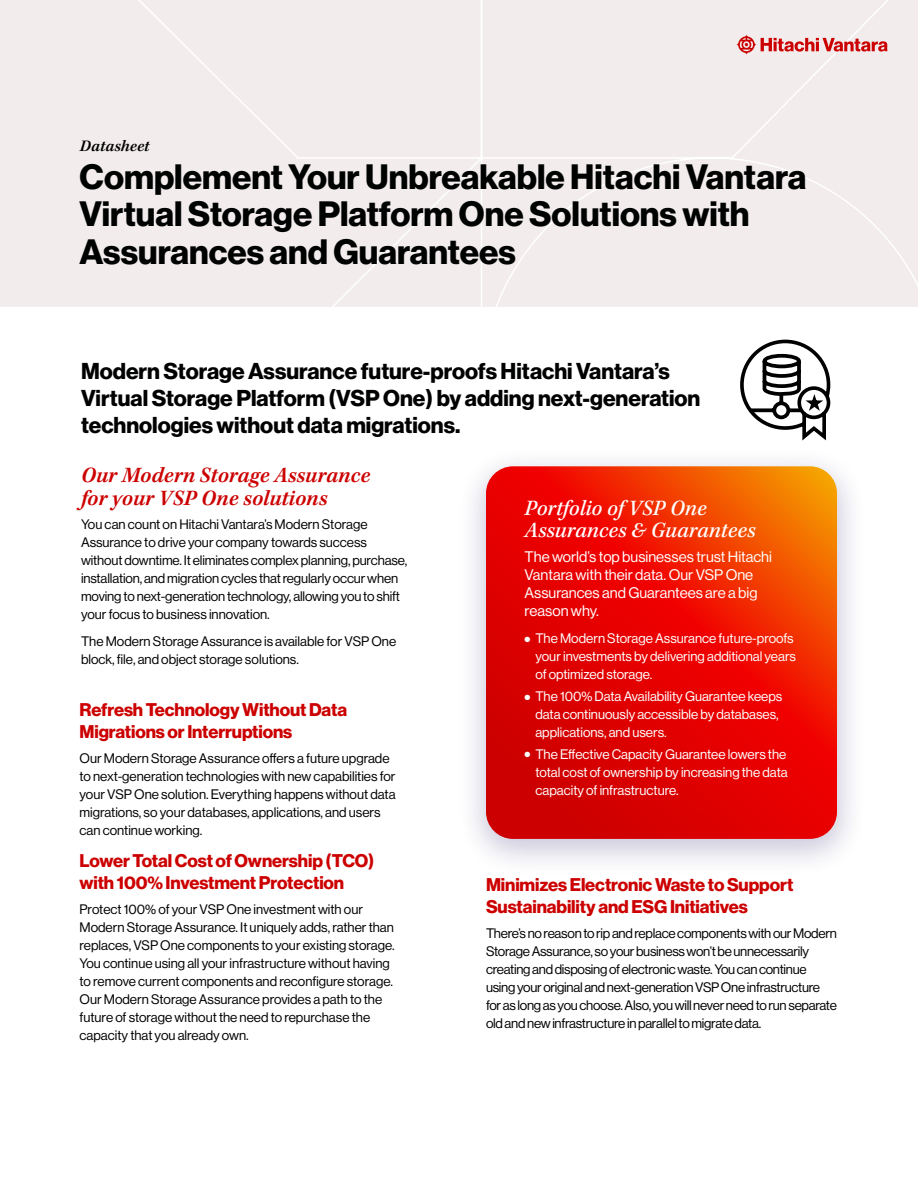
<style>
.page{position:relative;width:918px;height:1188px;background:#fff}
.page>*{position:absolute;margin:0;border:0;box-sizing:border-box;transform-origin:0 0}
.t1{font:34.5px/37.5px "N Haas Grotesk DS Pro 75 Bd";color:#000101}
.t2{font:22.5px/27px "N Haas Grotesk DS Pro 75 Bd";color:#000101}
.t3{font:italic 600 22.5px/22.5px "Kepler Std";color:#c00}
.t4{font:italic 500 22.5px/22.5px "Kepler Std";color:#fff}
.t5{font:18px/22.5px "N Haas Grotesk DS Pro 75 Bd";letter-spacing:-.005em;color:#c00}
.t6{font:italic 600 16.5px "Kepler Std";color:#000}
.t7{font:15px/18px "N Haas Grotesk DS Pro 55 Rg";color:#fff}
.t8{font:13.5px/18px "N Haas Grotesk DS Pro 55 Rg";letter-spacing:-.005em;color:#000101}
.t9{font:13.5px/18px "N Haas Grotesk DS Pro 55 Rg";color:#fff}
</style>
<div class="page">
<div style="left:17px;top:0;width:901px;height:307px;background:#f2ecec"></div>
<svg style="left:736px;top:35px;width:152px;height:20px;background:#e59e9e"></svg>
<div style="left:456px;top:445px;width:411px;height:432px;background:#1d1463;opacity:.24"></div>
<svg style="left:486px;top:466px;width:351px;height:373px;background:#e61501"></svg>
<svg style="left:740px;top:339px;width:91px;height:102px"></svg>
<p class="t6" style="left:80px;top:136px;width:71px">Datasheet</p>
<h1 class="t1" style="left:80px;top:158px;width:728px">Complement Your Unbreakable Hitachi Vantara<br>Virtual Storage Platform One Solutions with<br>Assurances and Guarantees</h1>
<h2 class="t2" style="left:81px;top:358px;width:621px">Modern Storage Assurance future-proofs Hitachi Vantara’s<br>Virtual Storage Platform (VSP One) by adding next-generation technologies without data migrations.</h2>
<h2 class="t3" style="left:81px;top:465px;width:291px">Our Modern Storage Assurance for your VSP One solutions</h2>
<p class="t8" style="left:81px;top:516px;width:328px">You can count on Hitachi Vantara’s Modern Storage Assurance to drive your company towards success without downtime. It eliminates complex planning, purchase, installation, and migration cycles that regularly occur when moving to next-generation technology, allowing you to shift your focus to business innovation.</p>
<p class="t8" style="left:81px;top:633px;width:317px">The Modern Storage Assurance is available for VSP One block, file, and object storage solutions.</p>
<h3 class="t5" style="left:80px;top:699px;width:269px">Refresh Technology Without Data<br>Migrations or Interruptions</h3>
<p class="t8" style="left:80px;top:749px;width:318px">Our Modern Storage Assurance offers a future upgrade to next-generation technologies with new capabilities for your VSP One solution. Everything happens without data migrations, so your databases, applications, and users can continue working.</p>
<h3 class="t5" style="left:80px;top:849px;width:296px">Lower Total Cost of Ownership (TCO) with 100% Investment Protection</h3>
<p class="t8" style="left:80px;top:900px;width:317px">Protect 100% of your VSP One investment with our Modern Storage Assurance. It uniquely adds, rather than replaces, VSP One components to your existing storage.<br>You continue using all your infrastructure without having to remove current components and reconfigure storage.<br>Our Modern Storage Assurance provides a path to the future of storage without the need to repurchase the capacity that you already own.</p>
<h2 class="t4" style="left:525px;top:497px;width:233px">Portfolio of VSP One<br>Assurances &amp; Guarantees</h2>
<p class="t7" style="left:525px;top:548px;width:249px">The world’s top businesses trust Hitachi<br>Vantara with their data. Our VSP One<br>Assurances and Guarantees are a big reason why.</p>
<p class="t9" style="left:535px;top:630px;width:262px;text-indent:-11px">● The Modern Storage Assurance future-proofs your investments by delivering additional years of optimized storage.</p>
<p class="t9" style="left:535px;top:687px;width:248px;text-indent:-11px">● The 100% Data Availability Guarantee keeps data continuously accessible by databases, applications, and users.</p>
<p class="t9" style="left:535px;top:745px;width:254px;text-align:justify;text-indent:-11px">● The Effective Capacity Guarantee lowers the total cost of ownership by increasing the data capacity of infrastructure.</p>
<h3 class="t5" style="left:486px;top:874px;width:309px">Minimizes Electronic Waste to Support<br>Sustainability and ESG Initiatives</h3>
<p class="t8" style="left:486px;top:924px;width:352px">There’s no reason to rip and replace components with our Modern Storage Assurance, so your business won’t be unnecessarily creating and disposing of electronic waste. You can continue using your original and next-generation VSP One infrastructure for as long as you choose. Also, you will never need to run separate old and new infrastructure in parallel to migrate data.</p>
</div>
